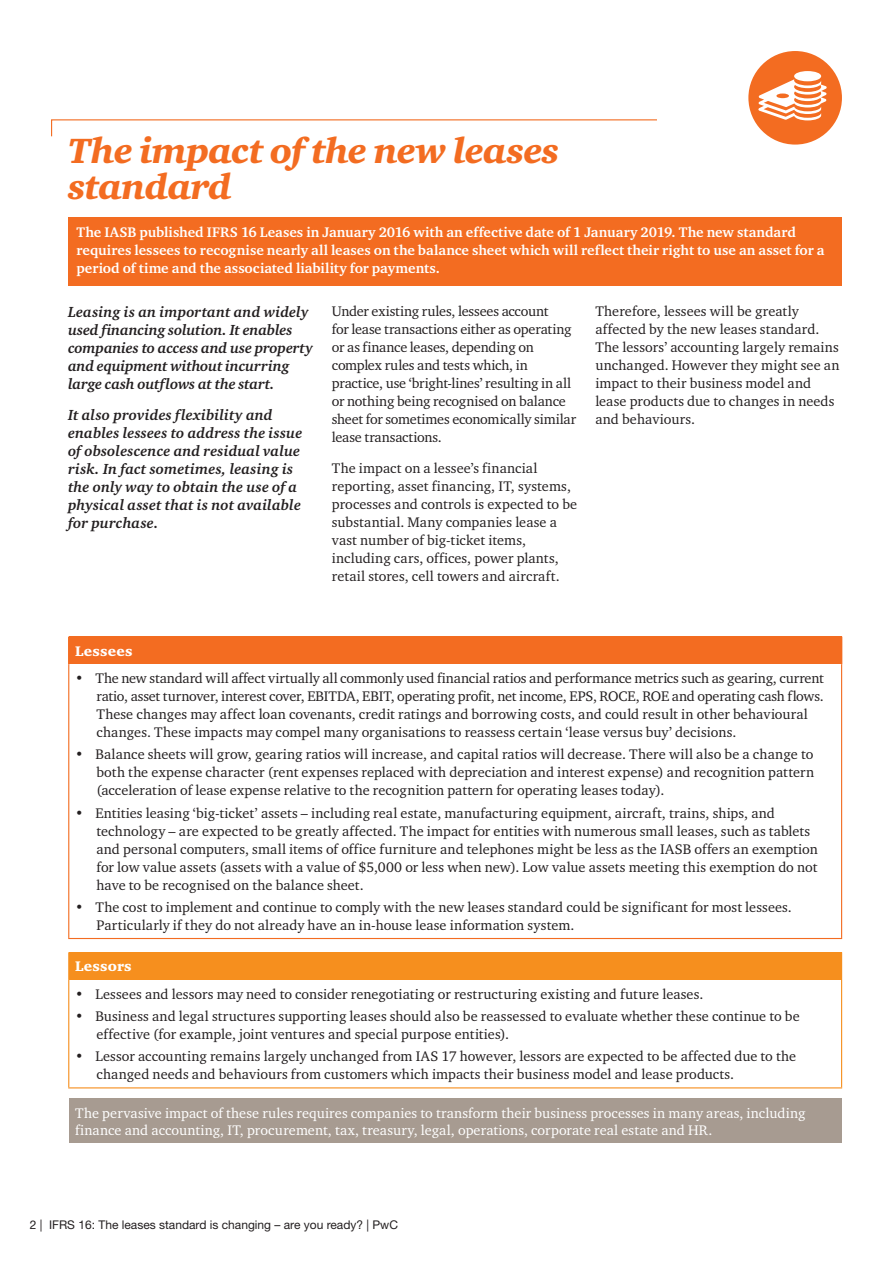
<style>
.page{position:relative;width:893px;height:1263px;background:#fff}
.page>*{position:absolute;margin:0;border:0;box-sizing:border-box;transform-origin:0 0}
.t1{font:italic 900 36px/36px "Charter ITC Std";letter-spacing:-.02em;color:#f36c21}
.t2{font:italic 700 15px/18px "Charter ITC Std";letter-spacing:.005em;color:#231f20}
.t3{font:14.25px/18px "Charter ITC Std";letter-spacing:.005em;color:#231f20}
.t4{font:14.25px/18px "Charter ITC Std";letter-spacing:-.015em;color:#231f20}
.t5{font:700 14.25px/18px "Charter ITC Std";color:#fff}
.t6{font:14.25px/17.1px "Charter ITC Std";letter-spacing:.01em;color:#fff}
.t7{font:900 14.25px "Charter ITC Std";letter-spacing:.015em;color:#fff}
.t8{font:12px "Helvetica Neue LTW1 G";color:#231f20}
</style>
<div class="page">
<svg style="left:51px;top:119px;width:606px;height:18px"></svg>
<div style="left:748px;top:51px;width:94px;height:94px;background:#f36c21;border-radius:50%"></div>
<svg style="left:758px;top:71px;width:69px;height:49px"></svg>
<div style="left:68px;top:218px;width:774px;height:68px;background:#f36c21"></div>
<div style="left:69px;top:637px;width:773px;height:27px;background:#f36c21"></div>
<div style="left:69px;top:952px;width:773px;height:28px;background:#f68f1e"></div>
<div style="left:69px;top:1098px;width:773px;height:45px;background:#a79b91"></div>
<hr style="left:68px;top:664px;width:1px;height:274px;background:#f36c21">
<hr style="left:841px;top:664px;width:1px;height:274px;background:#f36c21">
<hr style="left:68px;top:637px;width:2px;height:27px;background:#f36c21">
<hr style="left:68px;top:938px;width:774px;height:1px;background:#f36c21">
<svg style="left:68px;top:952px;width:1px;height:28px"></svg>
<hr style="left:68px;top:980px;width:1px;height:107px;background:#f68f1e">
<hr style="left:841px;top:980px;width:1px;height:107px;background:#f68f1e">
<hr style="left:68px;top:1087px;width:774px;height:1px;background:#f68f1e">
<h1 class="t1" style="left:68px;top:133px;width:493px">The impact of the new leases standard</h1>
<p class="t5" style="left:77px;top:223px;width:749px">The IASB published IFRS 16 Leases in January 2016 with an effective date of 1 January 2019. The new standard requires lessees to recognise nearly all leases on the balance sheet which will reflect their right to use an asset for a period of time and the associated liability for payments.</p>
<p class="t2" style="left:68px;top:303px;width:246px">Leasing is an important and widely used financing solution. It enables companies to access and use property and equipment without incurring large cash outflows at the start.</p>
<p class="t2" style="left:68px;top:405px;width:236px">It also provides flexibility and enables lessees to address the issue of obsolescence and residual value risk. In fact sometimes, leasing is the only way to obtain the use of a physical asset that is not available for purchase.</p>
<p class="t4" style="left:332px;top:302px;width:246px">Under existing rules, lessees account<br>for lease transactions either as operating or as finance leases, depending on complex rules and tests which, in practice, use ‘bright-lines’ resulting in all or nothing being recognised on balance sheet for sometimes economically similar lease transactions.</p>
<p class="t3" style="left:332px;top:459px;width:247px">The impact on a lessee’s financial reporting, asset financing, IT, systems, processes and controls is expected to be substantial. Many companies lease a vast number of big-ticket items, including cars, offices, power plants, retail stores, cell towers and aircraft.</p>
<p class="t3" style="left:595px;top:302px;width:246px">Therefore, lessees will be greatly affected by the new leases standard.<br>The lessors’ accounting largely remains unchanged. However they might see an impact to their business model and lease products due to changes in needs and behaviours.</p>
<p class="t7" style="left:75px;top:642px;width:59px">Lessees</p>
<p class="t3" style="left:96px;top:669px;width:729px;text-indent:-21px">• The new standard will affect virtually all commonly used financial ratios and performance metrics such as gearing, current ratio, asset turnover, interest cover, EBITDA, EBIT, operating profit, net income, EPS, ROCE, ROE and operating cash flows.<br>These changes may affect loan covenants, credit ratings and borrowing costs, and could result in other behavioural changes. These impacts may compel many organisations to reassess certain ‘lease versus buy’ decisions.</p>
<p class="t3" style="left:96px;top:745px;width:719px;text-align:justify;text-indent:-21px">• Balance sheets will grow, gearing ratios will increase, and capital ratios will decrease. There will also be a change to both the expense character (rent expenses replaced with depreciation and interest expense) and recognition pattern (acceleration of lease expense relative to the recognition pattern for operating leases today).</p>
<p class="t3" style="left:96px;top:804px;width:723px;text-indent:-21px">• Entities leasing ‘big-ticket’ assets – including real estate, manufacturing equipment, aircraft, trains, ships, and technology – are expected to be greatly affected. The impact for entities with numerous small leases, such as tablets and personal computers, small items of office furniture and telephones might be less as the IASB offers an exemption for low value assets (assets with a value of $5,000 or less when new). Low value assets meeting this exemption do not have to be recognised on the balance sheet.</p>
<p class="t3" style="left:96px;top:898px;width:697px;text-indent:-21px">• The cost to implement and continue to comply with the new leases standard could be significant for most lessees.<br>Particularly if they do not already have an in-house lease information system.</p>
<p class="t7" style="left:75px;top:958px;width:58px">Lessors</p>
<p class="t3" style="left:75px;top:985px;width:630px">• Lessees and lessors may need to consider renegotiating or restructuring existing and future leases.</p>
<p class="t3" style="left:96px;top:1007px;width:705px;text-indent:-21px">• Business and legal structures supporting leases should also be reassessed to evaluate whether these continue to be effective (for example, joint ventures and special purpose entities).</p>
<p class="t3" style="left:96px;top:1047px;width:701px;text-indent:-21px">• Lessor accounting remains largely unchanged from IAS 17 however, lessors are expected to be affected due to the changed needs and behaviours from customers which impacts their business model and lease products.</p>
<p class="t6" style="left:75px;top:1104px;width:732px">The pervasive impact of these rules requires companies to transform their business processes in many areas, including finance and accounting, IT, procurement, tax, treasury, legal, operations, corporate real estate and HR.</p>
<p class="t8" style="left:30px;top:1217px;width:370px">2 | IFRS 16: The leases standard is changing – are you ready? | PwC</p>
</div>
